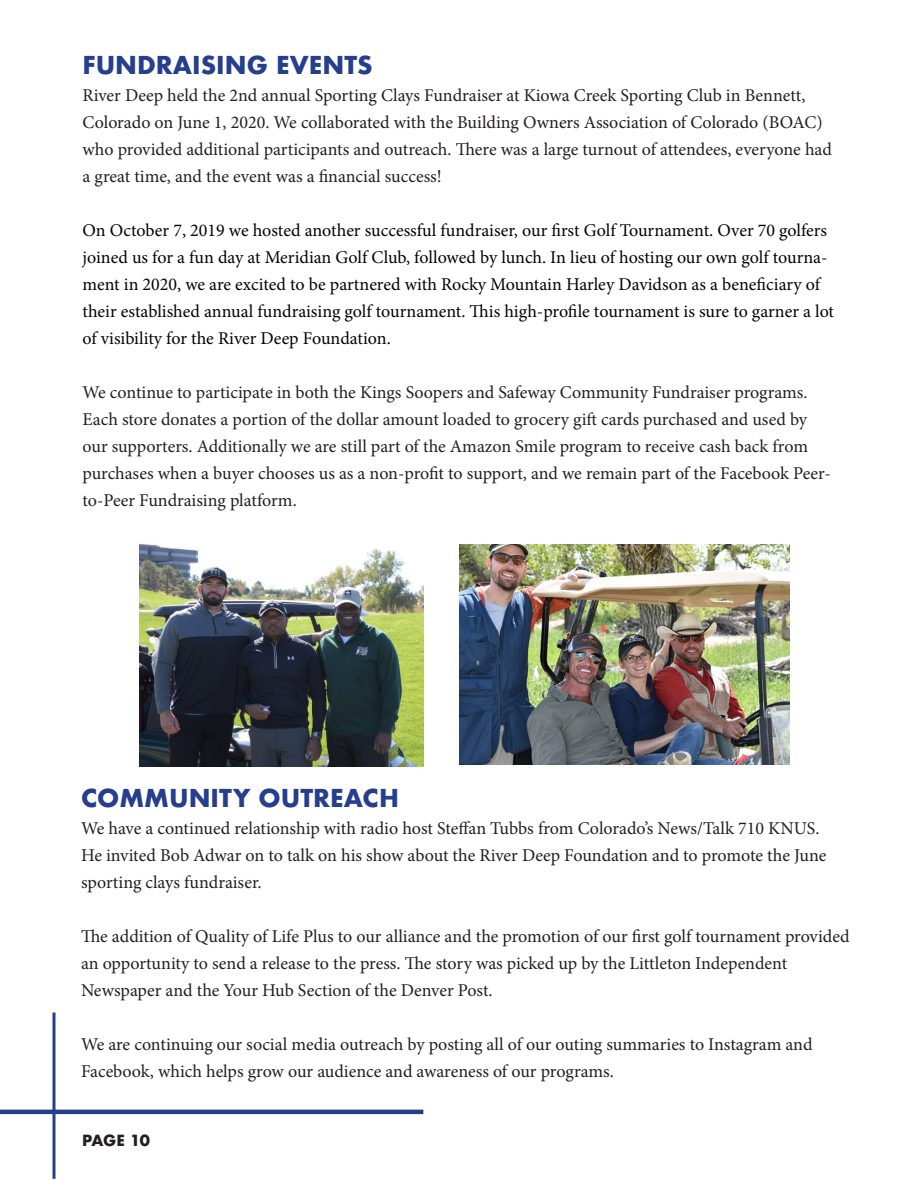
<style>
.page{position:relative;width:918px;height:1188px;background:#fff}
.page>*{position:absolute;margin:0;border:0;box-sizing:border-box;transform-origin:0 0}
.Headline{font:700 24px "Futura";color:#253f8e}
.t1{font:18px/27px "Minion Pro";letter-spacing:-.005em;color:#231f20}
.t2{font:18px/27px "Minion Pro";color:#040503}
.t3{font:700 15px "Futura";letter-spacing:-.03em;color:#231f20}
</style>
<div class="page">
<svg style="left:52px;top:1012px;width:4px;height:167px"></svg>
<hr style="left:0;top:1110px;width:423px;height:4px;background:#253f8e">
<img style="left:139px;top:544px;width:284px;height:222px">
<img style="left:459px;top:544px;width:330px;height:221px">
<p class="Headline" style="left:82px;top:48px;width:292px">FUNDRAISING EVENTS</p>
<p class="t1" style="left:82px;top:82px;width:751px">River Deep held the 2nd annual Sporting Clays Fundraiser at Kiowa Creek Sporting Club in Bennett, Colorado on June 1, 2020. We collaborated with the Building Owners Association of Colorado (BOAC) who provided additional participants and outreach. There was a large turnout of attendees, everyone had a great time, and the event was a financial success!</p>
<p class="t2" style="left:82px;top:217px;width:753px">On October 7, 2019 we hosted another successful fundraiser, our first Golf Tournament. Over 70 golfers joined us for a fun day at Meridian Golf Club, followed by lunch. In lieu of hosting our own golf tourna&shy;ment in 2020, we are excited to be partnered with Rocky Mountain Harley Davidson as a beneficiary of their established annual fundraising golf tournament. This high-profile tournament is sure to garner a lot of visibility for the River Deep Foundation.</p>
<p class="t1" style="left:82px;top:379px;width:750px">We continue to participate in both the Kings Soopers and Safeway Community Fundraiser programs.<br>Each store donates a portion of the dollar amount loaded to grocery gift cards purchased and used by our supporters. Additionally we are still part of the Amazon Smile program to receive cash back from purchases when a buyer chooses us as a non-profit to support, and we remain part of the Facebook Peer&shy;to-Peer Fundraising platform.</p>
<p class="Headline" style="left:81px;top:781px;width:320px">COMMUNITY OUTREACH</p>
<p class="t1" style="left:81px;top:815px;width:747px">We have a continued relationship with radio host Steffan Tubbs from Colorado’s News/Talk 710 KNUS.<br>He invited Bob Adwar on to talk on his show about the River Deep Foundation and to promote the June sporting clays fundraiser.</p>
<p class="t1" style="left:81px;top:923px;width:770px">The addition of Quality of Life Plus to our alliance and the promotion of our first golf tournament provided an opportunity to send a release to the press. The story was picked up by the Littleton Independent<br>Newspaper and the Your Hub Section of the Denver Post.</p>
<p class="t1" style="left:81px;top:1031px;width:733px">We are continuing our social media outreach by posting all of our outing summaries to Instagram and<br>Facebook, which helps grow our audience and awareness of our programs.</p>
<p class="t3" style="left:82px;top:1130px;width:69px">PAGE 10</p>
</div>
